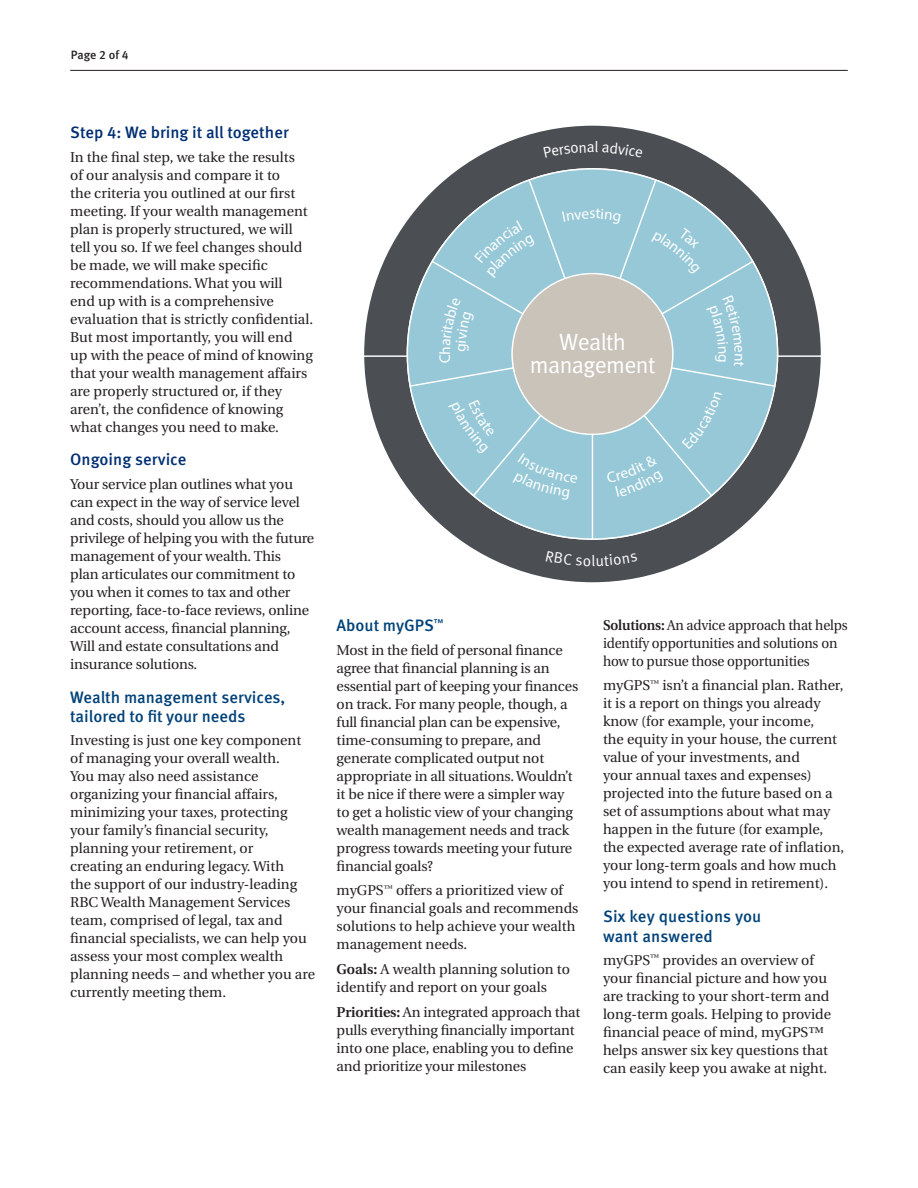
<style>
.page{position:relative;width:918px;height:1188px;background:#fff}
.page>*{position:absolute;margin:0;border:0;box-sizing:border-box;transform-origin:0 0}
.t1{font:23.55px/23.7px "Meta Normal LF";letter-spacing:-.025em;color:#fff;text-align:center}
._4-Text_Headline{font:500 16.5px/19.5px "Meta OT";color:#004279}
._4-Text_Headline-2{font:500 16.5px "Meta OT";color:#002f73}
.t2{font:15.3px "Myriad Pro";color:#fff}
.t3{font:15.3px "Meta Normal LF";color:#fff}
.t4{font:14.25px/18px "Utopia";color:#231f20}
.t5{font:14.25px/18px "Utopia";color:#231f20;scale:.95 1}
.t6{font:500 12px "Meta OT";letter-spacing:-.005em;color:#231f20}
.s1{font-weight:600}
</style>
<div class="page">
<hr style="left:70px;top:70px;width:778px;height:1px;background:#231f20">
<svg style="left:364px;top:126px;width:457px;height:229px"></svg>
<svg style="left:364px;top:357px;width:457px;height:225px"></svg>
<svg style="left:407px;top:170px;width:371px;height:370px;background:#96b5be"></svg>
<div style="left:544px;top:141px;width:99px;height:17px;background:#4b4f54"></div>
<svg style="left:546px;top:551px;width:45px;height:15px"></svg>
<svg style="left:597px;top:553px;width:41px;height:13px"></svg>
<p class="t6" style="left:71px;top:47px;width:59px">Page 2 of 4</p>
<p class="_4-Text_Headline-2" style="left:70px;top:122px;width:220px">Step 4: We bring it all together</p>
<p class="t4" style="left:70px;top:148px;width:244px">In the final step, we take the results<br>of our analysis and compare it to<br>the criteria you outlined at our first meeting. If your wealth management plan is properly structured, we will tell you so. If we feel changes should be made, we will make specific recommendations. What you will<br>end up with is a comprehensive evaluation that is strictly confidential.<br>But most importantly, you will end up with the peace of mind of knowing that your wealth management affairs are properly structured or, if they aren’t, the confidence of knowing what changes you need to make.</p>
<p class="_4-Text_Headline-2" style="left:70px;top:449px;width:118px">Ongoing service</p>
<p class="t4" style="left:70px;top:475px;width:246px">Your service plan outlines what you can expect in the way of service level and costs, should you allow us the privilege of helping you with the future management of your wealth. This<br>plan articulates our commitment to you when it comes to tax and other reporting, face-to-face reviews, online account access, financial planning, Will and estate consultations and insurance solutions.</p>
<p class="_4-Text_Headline" style="left:70px;top:687px;width:217px">Wealth management services, tailored to fit your needs</p>
<p class="t4" style="left:70px;top:732px;width:246px">Investing is just one key component of managing your overall wealth.<br>You may also need assistance organizing your financial affairs, minimizing your taxes, protecting your family’s financial security, planning your retirement, or<br>creating an enduring legacy. With<br>the support of our industry-leading RBC Wealth Management Services team, comprised of legal, tax and financial specialists, we can help you assess your most complex wealth planning needs – and whether you are currently meeting them.</p>
<p class="t1" style="left:530px;top:329px;width:127px">Wealth management</p>
<p class="t2" style="left:733px;top:354px;width:10px;rotate:90deg">g</p>
<p class="t3" style="left:591px;top:552px;width:6px">l</p>
<p class="_4-Text_Headline" style="left:337px;top:616px;width:108px">About myGPS<sup>™</sup></p>
<p class="t4" style="left:337px;top:641px;width:243px">Most in the field of personal finance agree that financial planning is an essential part of keeping your finances on track. For many people, though, a full financial plan can be expensive, time-consuming to prepare, and generate complicated output not appropriate in all situations. Wouldn’t it be nice if there were a simpler way to get a holistic view of your changing wealth management needs and track progress towards meeting your future financial goals?</p>
<p class="t4" style="left:337px;top:882px;width:243px">myGPS<sup>™</sup> offers a prioritized view of your financial goals and recommends solutions to help achieve your wealth management needs.</p>
<p class="t4" style="left:337px;top:961px;width:235px"><span class="s1">Goals:</span> A wealth planning solution to identify and report on your goals</p>
<p class="t4" style="left:337px;top:1003px;width:245px"><span class="s1">Priorities:</span> An integrated approach that pulls everything financially important into one place, enabling you to define and prioritize your milestones</p>
<p class="t5" style="left:603px;top:616px;width:259px"><span class="s1">Solutions:</span> An advice approach that helps identify opportunities and solutions on how to pursue those opportunities</p>
<p class="t4" style="left:603px;top:677px;width:243px">myGPS<sup>™</sup> isn’t a financial plan. Rather, it is a report on things you already know (for example, your income,<br>the equity in your house, the current value of your investments, and<br>your annual taxes and expenses) projected into the future based on a set of assumptions about what may happen in the future (for example, the expected average rate of inflation, your long-term goals and how much you intend to spend in retirement).</p>
<p class="_4-Text_Headline" style="left:603px;top:907px;width:160px">Six key questions you want answered</p>
<p class="t4" style="left:603px;top:951px;width:230px">myGPS<sup>™</sup> provides an overview of your financial picture and how you are tracking to your short-term and long-term goals. Helping to provide financial peace of mind, myGPS™ helps answer six key questions that can easily keep you awake at night.</p>
</div>
